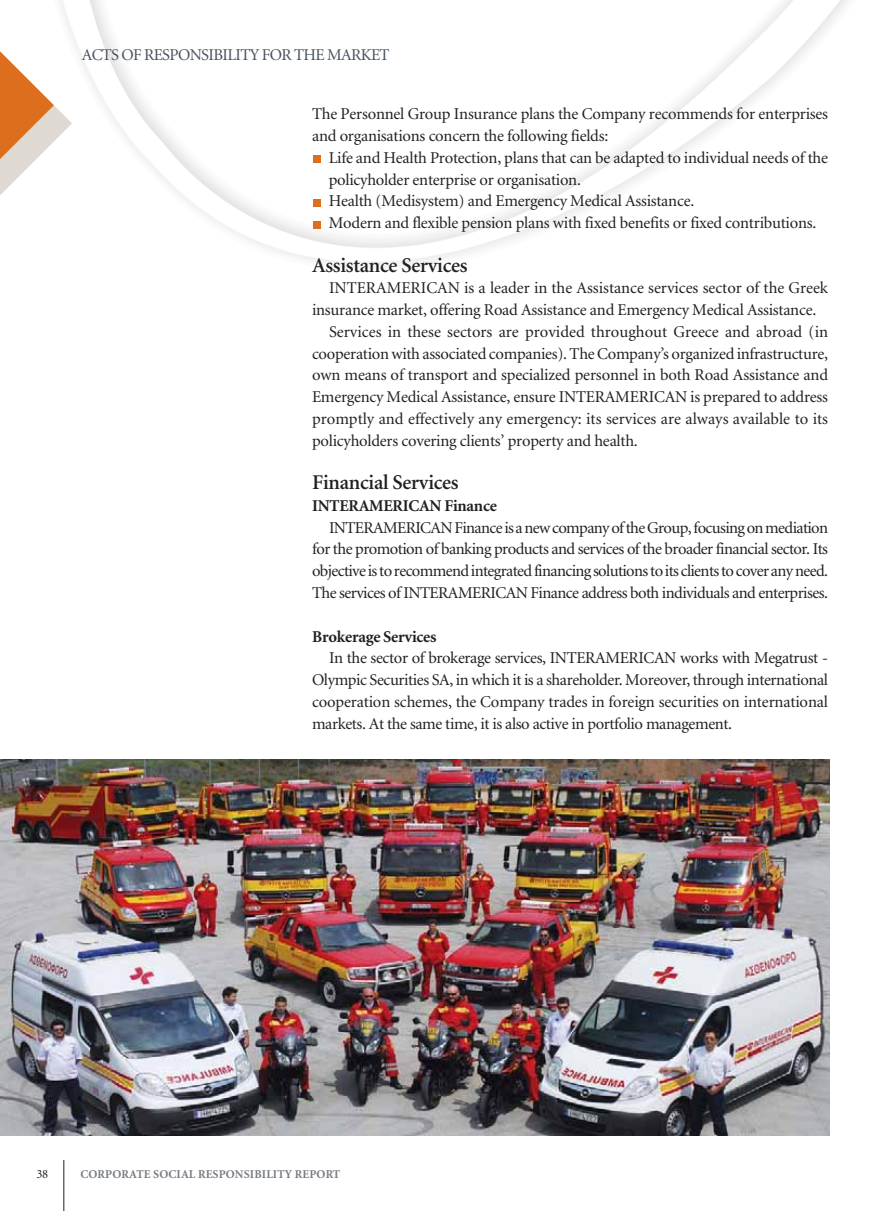
<style>
.page{position:relative;width:893px;height:1211px;background:#fff}
.page>*{position:absolute;margin:0;border:0;box-sizing:border-box;transform-origin:0 0}
.t1{font:600 21px "Minion Greek";letter-spacing:-.015em;color:#231f20}
.t2{font:16.5px/21.8px "Minion Greek";letter-spacing:-.015em;color:#231f20}
.t3{font:700 16.5px "Minion Greek";letter-spacing:-.015em;color:#231f20}
.t4{font:16.5px "Minion Greek";letter-spacing:-.04em;color:#475261}
.t5{font:12.6px "Minion Greek";color:#231f20}
.t6{font:700 12px "Minion OS Greek";letter-spacing:.01em;color:#777c83}
</style>
<div class="page">
<img style="left:60px;top:0;width:789px;height:266px">
<img style="left:0;top:759px;width:829px;height:376px">
<div style="left:313px;top:221px;width:8px;height:7px;background:#dd6e1d"></div>
<div style="left:313px;top:199px;width:8px;height:7px;background:#dd6e1d"></div>
<div style="left:313px;top:156px;width:8px;height:7px;background:#dd6e1d"></div>
<svg style="left:0;top:30px;width:72px;height:187px"></svg>
<hr style="left:63px;top:1160px;width:1px;height:50px;background:#231f20">
<p class="t4" style="left:82px;top:48px;width:309px">ACTS OF RESPONSIBILITY FOR THE MARKET</p>
<p class="t2" style="left:312px;top:104px;width:517px">The Personnel Group Insurance plans the Company recommends for enterprises and organisations concern the following fields:</p>
<p class="t2" style="left:329px;top:148px;width:501px">Life and Health Protection, plans that can be adapted to individual needs of the policyholder enterprise or organisation.<br>Health (Medisystem) and Emergency Medical Assistance.<br>Modern and flexible pension plans with fixed benefits or fixed contributions.</p>
<p class="t1" style="left:312px;top:256px;width:157px">Assistance Services</p>
<p class="t2" style="left:329px;top:278px;width:500px">INTERAMERICAN is a leader in the Assistance services sector of the Greek</p>
<p class="t2" style="left:312px;top:300px;width:506px">insurance market, offering Road Assistance and Emergency Medical Assistance.</p>
<p class="t2" style="left:329px;top:322px;width:500px">Services in these sectors are provided throughout Greece and abroad (in</p>
<p class="t2" style="left:312px;top:343px;width:517px">cooperation with associated companies). The Company’s organized infrastructure,</p>
<p class="t2" style="left:312px;top:365px;width:517px">own means of transport and specialized personnel in both Road Assistance and</p>
<p class="t2" style="left:312px;top:387px;width:517px">Emergency Medical Assistance, ensure INTERAMERICAN is prepared to address</p>
<p class="t2" style="left:312px;top:409px;width:517px">promptly and effectively any emergency: its services are always available to its</p>
<p class="t2" style="left:312px;top:430px;width:327px">policyholders covering clients’ property and health.</p>
<p class="t1" style="left:312px;top:474px;width:148px">Financial Services</p>
<p class="t3" style="left:312px;top:499px;width:186px">INTERAMERICAN Finance</p>
<p class="t2" style="left:312px;top:517px;width:517px;text-align:justify;text-indent:17px">INTERAMERICAN Finance is a new company of the Group, focusing on mediation for the promotion of banking products and services of the broader financial sector. Its objective is to recommend integrated financing solutions to its clients to cover any need.<br>The services of INTERAMERICAN Finance address both individuals and enterprises.</p>
<p class="t3" style="left:312px;top:629px;width:126px">Brokerage Services</p>
<p class="t2" style="left:312px;top:648px;width:517px;text-align:justify;text-indent:17px">In the sector of brokerage services, INTERAMERICAN works with Megatrust - Olympic Securities SA, in which it is a shareholder. Moreover, through international cooperation schemes, the Company trades in foreign securities on international markets. At the same time, it is also active in portfolio management.</p>
<p class="t5" style="left:36px;top:1168px;width:13px">38</p>
<p class="t6" style="left:80px;top:1168px;width:261px">CORPORATE SOCIAL RESPONSIBILITY REPORT</p>
</div>
